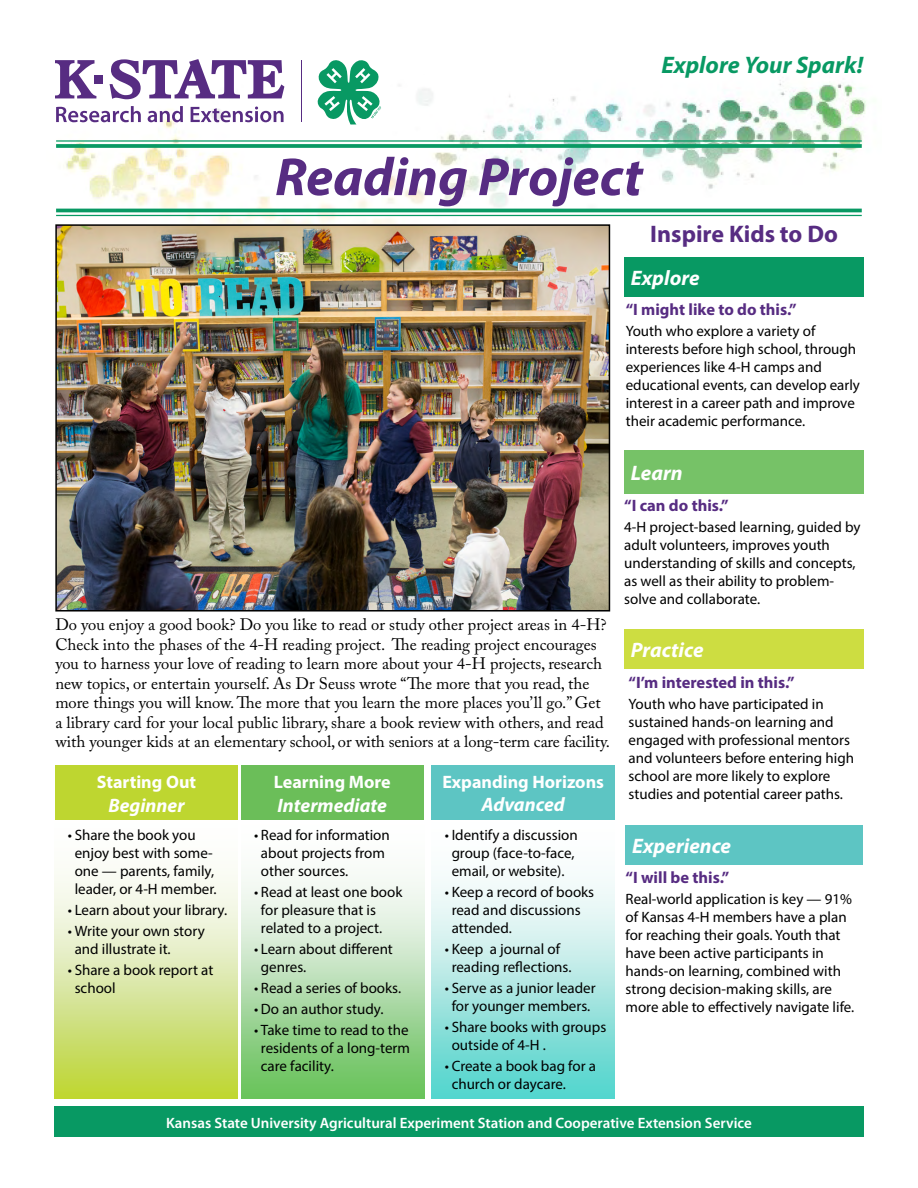
<style>
.page{position:relative;width:918px;height:1188px;background:#fff}
.page>*{position:absolute;margin:0;border:0;box-sizing:border-box;transform-origin:0 0}
.t1{font:italic 700 54px "Myriad Pro";color:#572c82}
.t2{font:italic 700 24px "Myriad Pro";color:#089963}
.t3{font:700 24px "Myriad Pro";color:#572c82}
.t4{font:italic 700 21px "Myriad Pro";color:#fff}
.t5{font:italic 700 19.5px "Myriad Pro";color:#fff}
.t6{font:700 18px "Myriad Pro";color:#fff}
.t7{font:16.5px/19.5px "Adobe Caslon Pro";color:#000}
.t8{font:700 16.5px "Myriad Pro";color:#572c82}
.t9{font:15px/18px "Myriad Pro";color:#000}
.t10{font:600 15px "Myriad Pro";color:#fff}
</style>
<div class="page">
<img style="left:55px;top:83px;width:812px;height:141px">
<svg style="left:54px;top:871px;width:184px;height:227px"></svg>
<div style="left:241px;top:820px;width:184px;height:278px;background:linear-gradient(to bottom,#fff,#6fc264)"></div>
<div style="left:431px;top:820px;width:184px;height:278px;background:linear-gradient(to bottom,#fff,#5dd5cd)"></div>
<div style="left:95px;top:75px;width:8px;height:8px;background:#572c82"></div>
<svg style="left:55px;top:60px;width:41px;height:38px"></svg>
<svg style="left:110px;top:59px;width:174px;height:40px"></svg>
<svg style="left:56px;top:106px;width:85px;height:16px"></svg>
<svg style="left:148px;top:106px;width:35px;height:16px"></svg>
<svg style="left:191px;top:107px;width:93px;height:15px"></svg>
<hr style="left:301px;top:60px;width:1px;height:62px;background:#572c82">
<svg style="left:317px;top:60px;width:64px;height:65px"></svg>
<hr style="left:56px;top:140px;width:806px;height:2px;background:#089963">
<svg style="left:56px;top:144px;width:806px;height:4px"></svg>
<hr style="left:56px;top:209px;width:806px;height:3px;background:#089963">
<hr style="left:56px;top:215px;width:806px;height:1px;background:#089963">
<div style="left:54px;top:1107px;width:810px;height:30px;background:#089963"></div>
<img style="left:58px;top:227px;width:549px;height:382px">
<div style="left:55px;top:224px;width:555px;height:388px;border:2px solid #000"></div>
<div style="left:624px;top:258px;width:240px;height:39px;background:#089963"></div>
<div style="left:624px;top:450px;width:240px;height:44px;background:#76c267"></div>
<div style="left:624px;top:629px;width:240px;height:40px;background:#cddd41"></div>
<div style="left:55px;top:766px;width:183px;height:54px;background:#bed630"></div>
<div style="left:241px;top:766px;width:182px;height:54px;background:#6bbe59"></div>
<div style="left:431px;top:766px;width:184px;height:54px;background:#5dc5c3"></div>
<div style="left:626px;top:825px;width:237px;height:39px;background:#5dc5c3"></div>
<h2 class="t2" style="left:661px;top:50px;width:203px">Explore Your Spark!</h2>
<h1 class="t1" style="left:275px;top:142px;width:369px">Reading Project</h1>
<h2 class="t3" style="left:650px;top:218px;width:189px">Inspire Kids to Do</h2>
<h3 class="t4" style="left:631px;top:265px;width:70px">Explore</h3>
<p class="t8" style="left:626px;top:298px;width:173px">“I might like to do this.”</p>
<p class="t9" style="left:626px;top:321px;width:236px">Youth who explore a variety of interests before high school, through experiences like 4-H camps and educational events, can develop early interest in a career path and improve their academic performance.</p>
<h3 class="t4" style="left:631px;top:459px;width:53px">Learn</h3>
<p class="t7" style="left:55px;top:615px;width:556px">Do you enjoy a good book? Do you like to read or study other project areas in 4-H?<br>Check into the phases of the 4-H reading project. The reading project encourages you to harness your love of reading to learn more about your 4-H projects, research new topics, or entertain yourself. As Dr Seuss wrote “The more that you read, the more things you will know. The more that you learn the more places you’ll go.” Get a library card for your local public library, share a book review with others, and read with younger kids at an elementary school, or with seniors at a long-term care facility.</p>
<p class="t6" style="left:97px;top:771px;width:101px">Starting Out</p>
<h3 class="t5" style="left:108px;top:793px;width:78px">Beginner</h3>
<p class="t9" style="left:75px;top:825px;width:144px;text-indent:-7px">• Share the book you enjoy best with some&shy;one — parents, family, leader, or 4-H member.</p>
<p class="t9" style="left:68px;top:900px;width:161px">• Learn about your library.</p>
<p class="t9" style="left:75px;top:921px;width:132px;text-indent:-7px">• Write your own story and illustrate it.</p>
<p class="t9" style="left:75px;top:960px;width:140px;text-indent:-7px">• Share a book report at school</p>
<p class="t6" style="left:274px;top:771px;width:118px">Learning More</p>
<h3 class="t5" style="left:278px;top:793px;width:111px">Intermediate</h3>
<p class="t9" style="left:261px;top:825px;width:130px;text-indent:-7px">• Read for information about projects from other sources.</p>
<p class="t9" style="left:261px;top:882px;width:143px;text-indent:-7px">• Read at least one book for pleasure that is related to a project.</p>
<p class="t9" style="left:261px;top:939px;width:134px;text-indent:-7px">• Learn about different genres.</p>
<p class="t9" style="left:254px;top:978px;width:148px">• Read a series of books.</p>
<p class="t9" style="left:254px;top:999px;width:131px">• Do an author study.</p>
<p class="t9" style="left:261px;top:1020px;width:151px;text-align:justify;text-indent:-7px">• Take time to read to the residents of a long-term care facility.</p>
<p class="t6" style="left:442px;top:770px;width:163px">Expanding Horizons</p>
<h3 class="t5" style="left:482px;top:792px;width:85px">Advanced</h3>
<p class="t9" style="left:445px;top:825px;width:134px;text-align:center">• Identify a discussion group (face-to-face, email, or website).</p>
<p class="t9" style="left:452px;top:882px;width:144px;text-indent:-7px">• Keep a record of books read and discussions attended.</p>
<p class="t9" style="left:452px;top:939px;width:121px;text-indent:-7px">• Keep a journal of reading reflections.</p>
<p class="t9" style="left:445px;top:978px;width:152px;text-align:center">• Serve as a junior leader for younger members.</p>
<p class="t9" style="left:452px;top:1017px;width:156px;text-indent:-7px">• Share books with groups outside of 4-H .</p>
<p class="t9" style="left:452px;top:1056px;width:146px;text-indent:-7px">• Create a book bag for a church or daycare.</p>
<p class="t8" style="left:624px;top:495px;width:106px">“I can do this.”</p>
<p class="t9" style="left:624px;top:518px;width:238px">4-H project-based learning, guided by adult volunteers, improves youth understanding of skills and concepts, as well as their ability to problem&shy;solve and collaborate.</p>
<h3 class="t4" style="left:631px;top:636px;width:74px">Practice</h3>
<p class="t8" style="left:629px;top:672px;width:168px">“I’m interested in this.”</p>
<p class="t9" style="left:629px;top:695px;width:227px">Youth who have participated in sustained hands-on learning and engaged with professional mentors and volunteers before entering high school are more likely to explore studies and potential career paths.</p>
<h3 class="t4" style="left:632px;top:832px;width:100px">Experience</h3>
<p class="t8" style="left:626px;top:867px;width:105px">“I will be this.”</p>
<p class="t9" style="left:626px;top:890px;width:230px">Real-world application is key — 91% of Kansas 4-H members have a plan for reaching their goals. Youth that have been active participants in hands-on learning, combined with strong decision-making skills, are more able to effectively navigate life.</p>
<p class="t10" style="left:166px;top:1113px;width:587px">Kansas State University Agricultural Experiment Station and Cooperative Extension Service</p>
</div>
